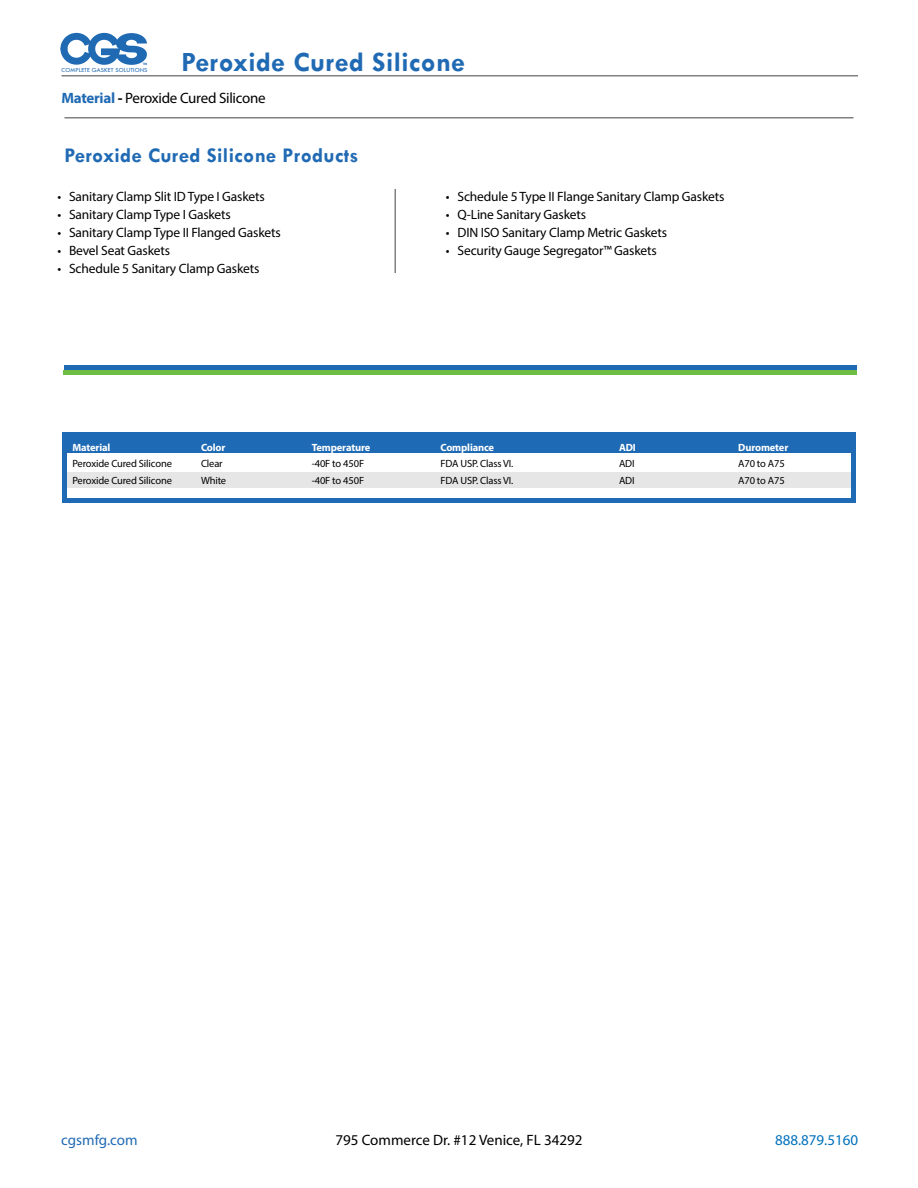
<style>
.page{position:relative;width:918px;height:1188px;background:#fff}
.page>*{position:absolute;margin:0;border:0;box-sizing:border-box;transform-origin:0 0}
.t1{font:700 28.05px "Tw Cen";letter-spacing:.015em;color:#206ab4}
.t2{font:700 21px "Tw Cen";letter-spacing:.015em;color:#206ab4}
.t3{font:15px "Myriad Pro";letter-spacing:-.01em;color:#000}
.t4{font:15px "Myriad Pro";color:#0071bc}
.t5{font:15px "Myriad Pro";color:#206ab4}
.t6{font:13.5px "Myriad Pro";letter-spacing:-.015em;color:#000}
.t7{font:10.5px "Myriad Pro";letter-spacing:-.015em;color:#000}
.t8{font:700 10.5px "Myriad Pro";letter-spacing:-.015em;color:#fff}
.t9{font:500 6.45px "Tw Cen";letter-spacing:.015em;color:#206ab4}
.t10{font:700 3.45px "Tw Cen";color:#206ab4}
.s1{font-weight:700;color:#206ab4}
.s2{font-weight:700}
</style>
<div class="page">
<hr style="left:64px;top:117px;width:790px;height:2px;background:#808080">
<hr style="left:394px;top:189px;width:2px;height:84px;background:#808080">
<hr style="left:62px;top:75px;width:796px;height:2px;background:#808080">
<hr style="left:64px;top:366px;width:793px;height:4px;background:#1f6ab4">
<div style="left:64px;top:370px;width:793px;height:5px;background:#6ebd44"></div>
<svg style="left:60px;top:33px;width:87px;height:32px"></svg>
<div style="left:63px;top:435px;width:789px;height:18px;background:#1f6ab4"></div>
<hr style="left:63px;top:432px;width:4px;height:71px;background:#1f6ab4">
<hr style="left:852px;top:432px;width:4px;height:71px;background:#1f6ab4">
<hr style="left:64px;top:432px;width:791px;height:4px;background:#1f6ab4">
<hr style="left:64px;top:499px;width:791px;height:4px;background:#1f6ab4">
<div style="left:67px;top:472px;width:784px;height:15px;background:#e6e6e6"></div>
<p class="t10" style="left:143px;top:62px;width:6px">TM</p>
<h1 class="t1" style="left:182px;top:45px;width:285px">Peroxide Cured Silicone</h1>
<p class="t9" style="left:61px;top:66px;width:88px">COMPLETE GASKET SOLUTIONS</p>
<p class="t3" style="left:62px;top:88px;width:206px"><span class="s1">Material</span> <span class="s2">-</span> Peroxide Cured Silicone</p>
<h2 class="t2" style="left:64px;top:143px;width:296px">Peroxide Cured Silicone Products</h2>
<p class="t6" style="left:57px;top:188px;width:209px">• Sanitary Clamp Slit ID Type I Gaskets</p>
<p class="t6" style="left:57px;top:206px;width:175px">• Sanitary Clamp Type I Gaskets</p>
<p class="t6" style="left:57px;top:224px;width:225px">• Sanitary Clamp Type II Flanged Gaskets</p>
<p class="t6" style="left:57px;top:242px;width:114px">• Bevel Seat Gaskets</p>
<p class="t6" style="left:57px;top:260px;width:203px">• Schedule 5 Sanitary Clamp Gaskets</p>
<p class="t6" style="left:446px;top:188px;width:280px">• Schedule 5 Type II Flange Sanitary Clamp Gaskets</p>
<p class="t6" style="left:446px;top:206px;width:142px">• Q-Line Sanitary Gaskets</p>
<p class="t6" style="left:446px;top:224px;width:223px">• DIN ISO Sanitary Clamp Metric Gaskets</p>
<p class="t6" style="left:446px;top:242px;width:212px">• Security Gauge Segregator™ Gaskets</p>
<p class="t8" style="left:72px;top:440px;width:39px">Material</p>
<p class="t8" style="left:201px;top:440px;width:26px">Color</p>
<p class="t8" style="left:312px;top:440px;width:60px">Temperature</p>
<p class="t8" style="left:440px;top:440px;width:55px">Compliance</p>
<p class="t8" style="left:619px;top:440px;width:18px">ADI</p>
<p class="t8" style="left:738px;top:440px;width:52px">Durometer</p>
<p class="t7" style="left:72px;top:457px;width:101px">Peroxide Cured Silicone</p>
<p class="t7" style="left:201px;top:457px;width:23px">Clear</p>
<p class="t7" style="left:312px;top:457px;width:54px">-40F to 450F</p>
<p class="t7" style="left:440px;top:457px;width:74px">FDA USP. Class VI.</p>
<p class="t7" style="left:619px;top:457px;width:17px">ADI</p>
<p class="t7" style="left:738px;top:457px;width:48px">A70 to A75</p>
<p class="t7" style="left:72px;top:474px;width:101px">Peroxide Cured Silicone</p>
<p class="t7" style="left:201px;top:474px;width:27px">White</p>
<p class="t7" style="left:312px;top:474px;width:54px">-40F to 450F</p>
<p class="t7" style="left:440px;top:474px;width:74px">FDA USP. Class VI.</p>
<p class="t7" style="left:619px;top:474px;width:17px">ADI</p>
<p class="t7" style="left:738px;top:474px;width:48px">A70 to A75</p>
<p class="t5" style="left:61px;top:1130px;width:78px">cgsmfg.com</p>
<p class="t3" style="left:335px;top:1130px;width:249px">795 Commerce Dr. #12 Venice, FL 34292</p>
<p class="t4" style="left:775px;top:1131px;width:85px">888.879.5160</p>
</div>
